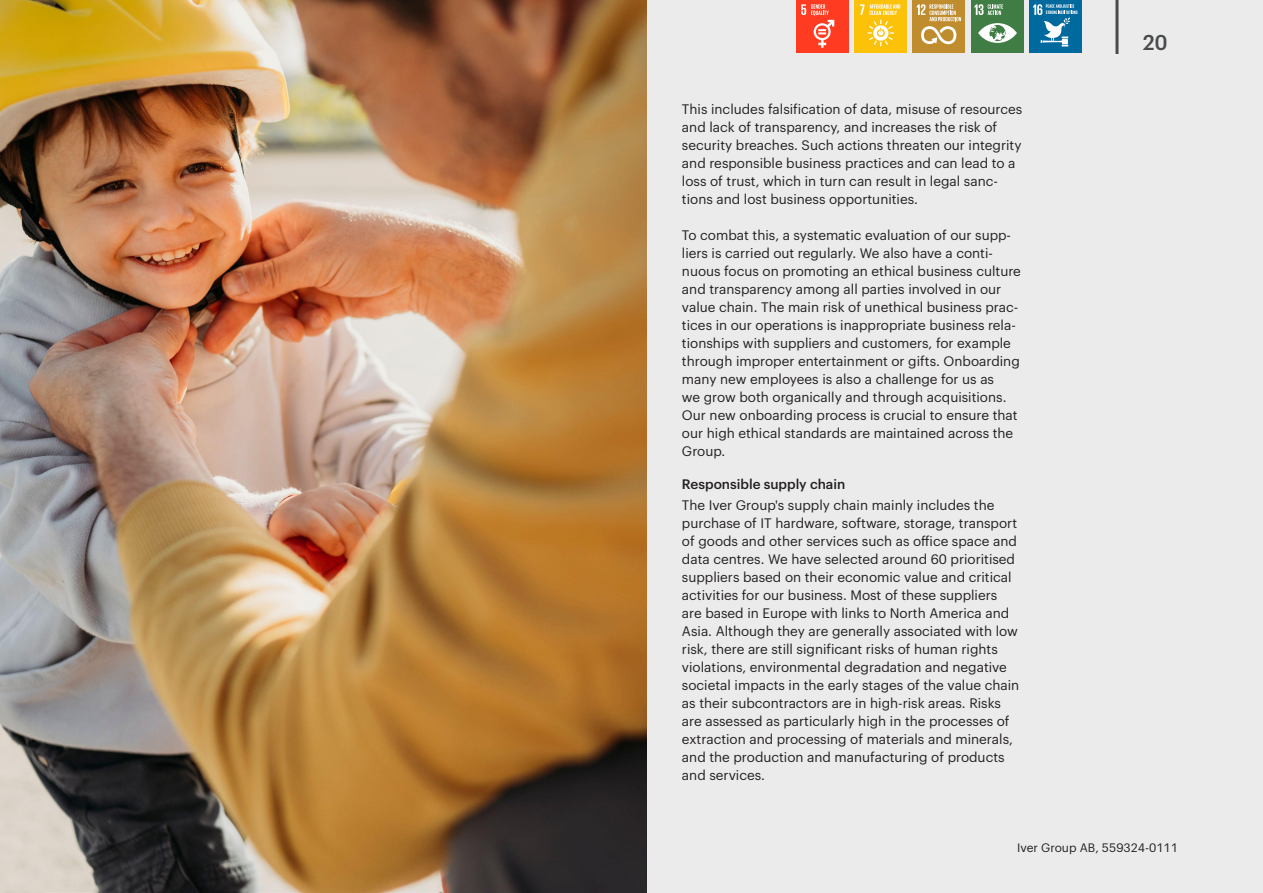
<style>
.page{position:relative;width:1263px;height:893px;background:#ebebec}
.page>*{position:absolute;margin:0;border:0;box-sizing:border-box;transform-origin:0 0}
.t1{font:500 21px "Graphik";color:#484b4c}
.Brödtext_utan_indrag{font:13.5px/18px "Graphik";color:#231f20}
.Mellanrubrik_1{font:500 13.5px "Graphik";color:#231f20}
.t2{font:12px "Graphik";color:#231f20}
</style>
<div class="page">
<hr style="left:1115px;top:0;width:3px;height:54px;background:#484b4c">
<img style="left:0;top:0;width:646px;height:893px">
<div style="left:796px;top:0;width:52px;height:52px;background:#ff3b21"></div>
<svg style="left:801px;top:4px;width:33px;height:44px"></svg>
<div style="left:855px;top:0;width:52px;height:52px;background:#fcc20a"></div>
<svg style="left:860px;top:4px;width:40px;height:42px"></svg>
<div style="left:913px;top:0;width:52px;height:52px;background:#bf8c2e"></div>
<svg style="left:917px;top:4px;width:44px;height:40px"></svg>
<div style="left:971px;top:0;width:52px;height:52px;background:#407d45"></div>
<svg style="left:978px;top:23px;width:39px;height:20px"></svg>
<svg style="left:974px;top:4px;width:29px;height:11px"></svg>
<div style="left:1029px;top:0;width:52px;height:52px;background:#00699e"></div>
<svg style="left:1033px;top:4px;width:44px;height:42px"></svg>
<p class="Brödtext_utan_indrag" style="left:682px;top:99px;width:342px">This includes falsification of data, misuse of resources and lack of transparency, and increases the risk of security breaches. Such actions threaten our integrity and responsible business practices and can lead to a loss of trust, which in turn can result in legal sanc&shy;tions and lost business opportunities.</p>
<p class="Brödtext_utan_indrag" style="left:682px;top:225px;width:340px">To combat this, a systematic evaluation of our supp&shy;liers is carried out regularly. We also have a conti&shy;nuous focus on promoting an ethical business culture and transparency among all parties involved in our value chain. The main risk of unethical business prac&shy;tices in our operations is inappropriate business rela&shy;tionships with suppliers and customers, for example through improper entertainment or gifts. Onboarding many new employees is also a challenge for us as<br>we grow both organically and through acquisitions.<br>Our new onboarding process is crucial to ensure that our high ethical standards are maintained across the Group.</p>
<p class="Mellanrubrik_1" style="left:682px;top:474px;width:165px">Responsible supply chain</p>
<p class="Brödtext_utan_indrag" style="left:682px;top:495px;width:339px">The Iver Group's supply chain mainly includes the purchase of IT hardware, software, storage, transport of goods and other services such as office space and data centres. We have selected around 60 prioritised suppliers based on their economic value and critical activities for our business. Most of these suppliers are based in Europe with links to North America and Asia. Although they are generally associated with low risk, there are still significant risks of human rights violations, environmental degradation and negative societal impacts in the early stages of the value chain as their subcontractors are in high-risk areas. Risks are assessed as particularly high in the processes of extraction and processing of materials and minerals, and the production and manufacturing of products and services.</p>
<h1 class="t1" style="left:1142px;top:27px;width:27px">20</h1>
<p class="t2" style="left:1017px;top:839px;width:162px">Iver Group AB, 559324-0111</p>
</div>
